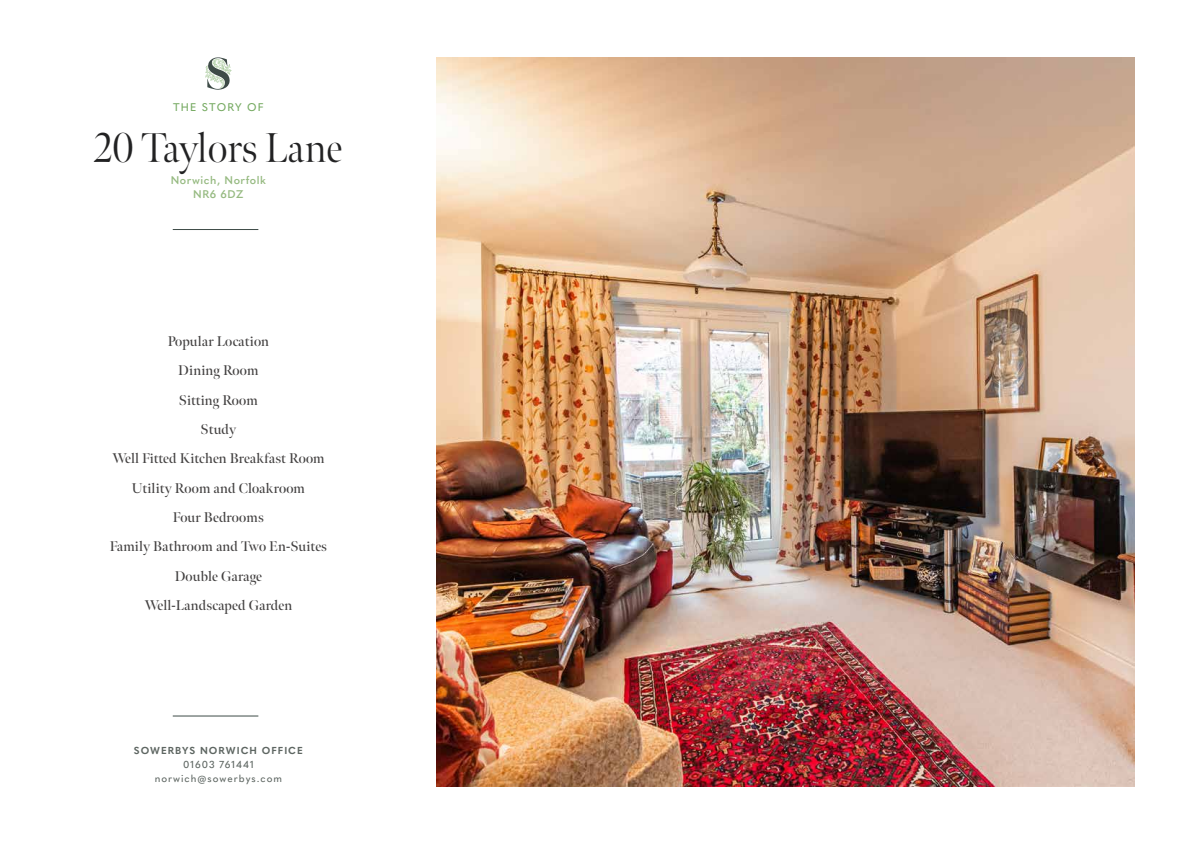
<style>
.page{position:relative;width:1191px;height:842px;background:#fff}
.page>*{position:absolute;margin:0;border:0;box-sizing:border-box;transform-origin:0 0}
.t1{font:300 41.5px "Meno Banner";letter-spacing:-.005em;color:#222223}
.t2{font:600 14px/29.3px "Meno Banner";letter-spacing:.01em;color:#434141;text-align:center}
.t3{font:600 11px/14px "Quasimoda";letter-spacing:.05em;color:#96ba81;text-align:center}
.t4{font:500 11px "Quasimoda";letter-spacing:.1em;color:#76aa62}
.t5{font:500 10px/14px "Quasimoda";letter-spacing:.1em;color:#5e6662;text-align:center}
.t6{font:700 10px "Quasimoda";letter-spacing:.1em;color:#5e6662}
</style>
<div class="page">
<img style="left:437px;top:57px;width:697px;height:729px">
<hr style="left:173px;top:715px;width:85px;height:1px;background:#3e4b47">
<hr style="left:173px;top:229px;width:85px;height:1px;background:#3e4b47">
<svg style="left:205px;top:57px;width:27px;height:33px"></svg>
<p class="t4" style="left:173px;top:99px;width:92px">THE STORY OF</p>
<h1 class="t1" style="left:95px;top:123px;width:249px">20 Taylors Lane</h1>
<p class="t3" style="left:171px;top:172px;width:97px">Norwich, Norfolk<br>NR6 6DZ</p>
<p class="t2" style="left:110px;top:327px;width:219px">Popular Location<br>Dining Room<br>Sitting Room<br>Study<br>Well Fitted Kitchen Breakfast Room<br>Utility Room and Cloakroom<br>Four Bedrooms<br>Family Bathroom and Two En-Suites<br>Double Garage<br>Well-Landscaped Garden</p>
<p class="t6" style="left:134px;top:743px;width:170px">SOWERBYS NORWICH OFFICE</p>
<p class="t5" style="left:155px;top:757px;width:129px">01603 761441 norwich@sowerbys.com</p>
</div>
